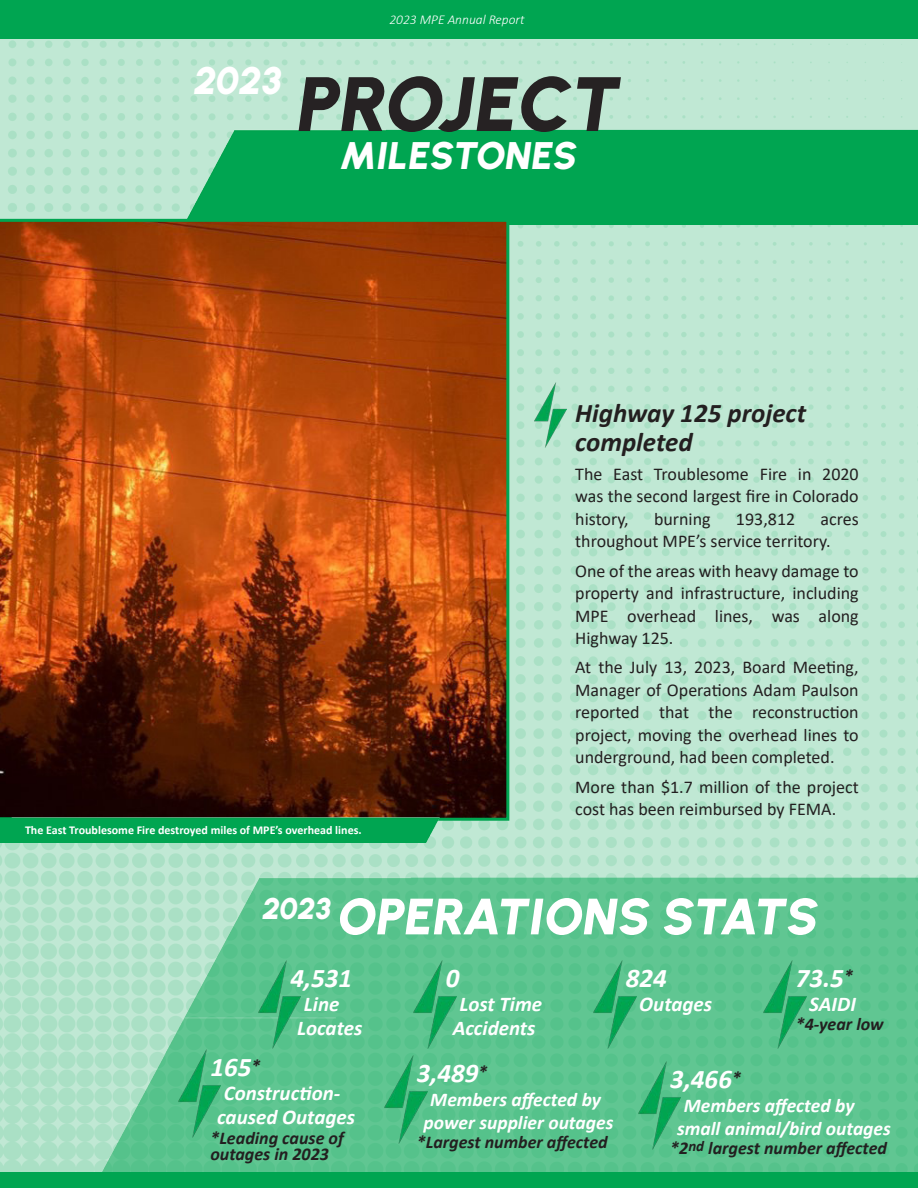
<style>
.page{position:relative;width:918px;height:1188px;background:#fff}
.page>*{position:absolute;margin:0;border:0;box-sizing:border-box;transform-origin:0 0}
.t1{font:italic 900 76.8px "Urbanist";letter-spacing:-.015em;color:#262223}
.t2{font:italic 900 51px "Urbanist";letter-spacing:-.015em;color:#fff}
.t3{font:italic 900 38.4px "Urbanist";color:#fff}
.t4{font:italic 900 30px "Urbanist";color:#fff}
.t5{font:italic 700 27px "Calibri";color:#fff}
.t6{font:italic 700 27px/28.5px "Calibri";color:#231f20}
.t7{font:italic 700 21px "Calibri";color:#fff}
.t8{font:italic 700 19.5px "Calibri";color:#fff}
.t9{font:18px/22.5px "Calibri";color:#231f20;text-align:justify}
.t10{font:italic 700 18px/16.5px "Calibri";color:#231f20}
.t11{font:italic 300 13.5px "Calibri";color:#fff}
.t12{font:700 12px "Calibri";color:#fff}
</style>
<div class="page">
<img style="left:0;top:39px;width:918px;height:906px">
<img style="left:18px;top:56px;width:900px;height:169px">
<svg style="left:0;top:219px;width:509px;height:525px;background:#a3430d"></svg>
<div style="left:0;top:0;width:918px;height:39px;background:#00a551"></div>
<img style="left:0;top:744px;width:561px;height:99px">
<img style="left:535px;top:383px;width:31px;height:65px">
<img style="left:42px;top:805px;width:876px;height:144px">
<img style="left:0;top:945px;width:886px;height:228px">
<img style="left:668px;top:949px;width:250px;height:224px">
<img style="left:258px;top:960px;width:43px;height:88px">
<img style="left:414px;top:960px;width:42px;height:88px">
<img style="left:594px;top:960px;width:42px;height:88px">
<img style="left:764px;top:960px;width:42px;height:88px">
<img style="left:178px;top:1050px;width:43px;height:88px">
<img style="left:385px;top:1056px;width:42px;height:88px">
<img style="left:638px;top:1062px;width:43px;height:88px">
<div style="left:0;top:1173px;width:918px;height:15px;background:#00a551"></div>
<p class="t3" style="left:195px;top:56px;width:89px">2023</p>
<p class="t11" style="left:389px;top:11px;width:137px">2023 MPE Annual Report</p>
<p class="t1" style="left:298px;top:54px;width:324px">PROJECT</p>
<p class="t3" style="left:340px;top:131px;width:239px">MILESTONES</p>
<p class="t6" style="left:575px;top:398px;width:232px">Highway 125 project completed</p>
<p class="t9" style="left:575px;top:462px;width:285px">The East Troublesome Fire in 2020 was the second largest fire in Colorado history,</p>
<p class="t9" style="left:654px;top:507px;width:58px">burning</p>
<p class="t9" style="left:736px;top:507px;width:61px">193,812</p>
<p class="t9" style="left:575px;top:507px;width:285px;text-indent:245px">acres throughout MPE’s service territory.</p>
<p class="t9" style="left:575px;top:559px;width:285px">One of the areas with heavy damage to property and infrastructure, including MPE overhead lines, was along Highway 125.</p>
<p class="t9" style="left:575px;top:656px;width:285px">At the July 13, 2023, Board Meeting, Manager of Operations Adam Paulson reported that the reconstruction project, moving the overhead lines to underground, had been completed.</p>
<p class="t9" style="left:575px;top:775px;width:285px">More than $1.7 million of the project cost has been reimbursed by FEMA.</p>
<p class="t12" style="left:25px;top:822px;width:338px">The East Troublesome Fire destroyed miles of MPE’s overhead lines.</p>
<p class="t4" style="left:263px;top:889px;width:70px">2023</p>
<p class="t2" style="left:338px;top:883px;width:482px">OPERATIONS STATS</p>
<p class="t5" style="left:290px;top:959px;width:63px">4,531</p>
<p class="t7" style="left:304px;top:989px;width:37px">Line</p>
<p class="t7" style="left:297px;top:1013px;width:67px">Locates</p>
<p class="t5" style="left:446px;top:959px;width:15px">0</p>
<p class="t5" style="left:626px;top:959px;width:43px">824</p>
<p class="t7" style="left:639px;top:989px;width:74px">Outages</p>
<p class="t5" style="left:796px;top:959px;width:59px">73.5<sup>*</sup></p>
<p class="t7" style="left:809px;top:989px;width:48px">SAIDI</p>
<p class="t10" style="left:796px;top:1015px;width:89px">*4-year low</p>
<p class="t7" style="left:459px;top:989px;width:84px">Lost Time</p>
<p class="t7" style="left:453px;top:1013px;width:84px">Accidents</p>
<p class="t5" style="left:210px;top:1048px;width:52px">165<sup>*</sup></p>
<p class="t7" style="left:224px;top:1078px;width:118px">Construction-</p>
<p class="t7" style="left:217px;top:1102px;width:139px">caused Outages</p>
<p class="t10" style="left:210px;top:1129px;width:135px">*Leading cause of outages in 2023</p>
<p class="t5" style="left:417px;top:1054px;width:72px">3,489<sup>*</sup></p>
<p class="t8" style="left:430px;top:1086px;width:172px">Members affected by</p>
<p class="t8" style="left:424px;top:1108px;width:191px">power supplier outages</p>
<p class="t10" style="left:417px;top:1133px;width:192px">*Largest number affected</p>
<p class="t5" style="left:670px;top:1060px;width:72px">3,466<sup>*</sup></p>
<p class="t8" style="left:684px;top:1092px;width:172px">Members affected by</p>
<p class="t8" style="left:677px;top:1114px;width:215px">small animal/bird outages</p>
<p class="t10" style="left:670px;top:1139px;width:218px">*2<sup>nd</sup> largest number affected</p>
</div>
